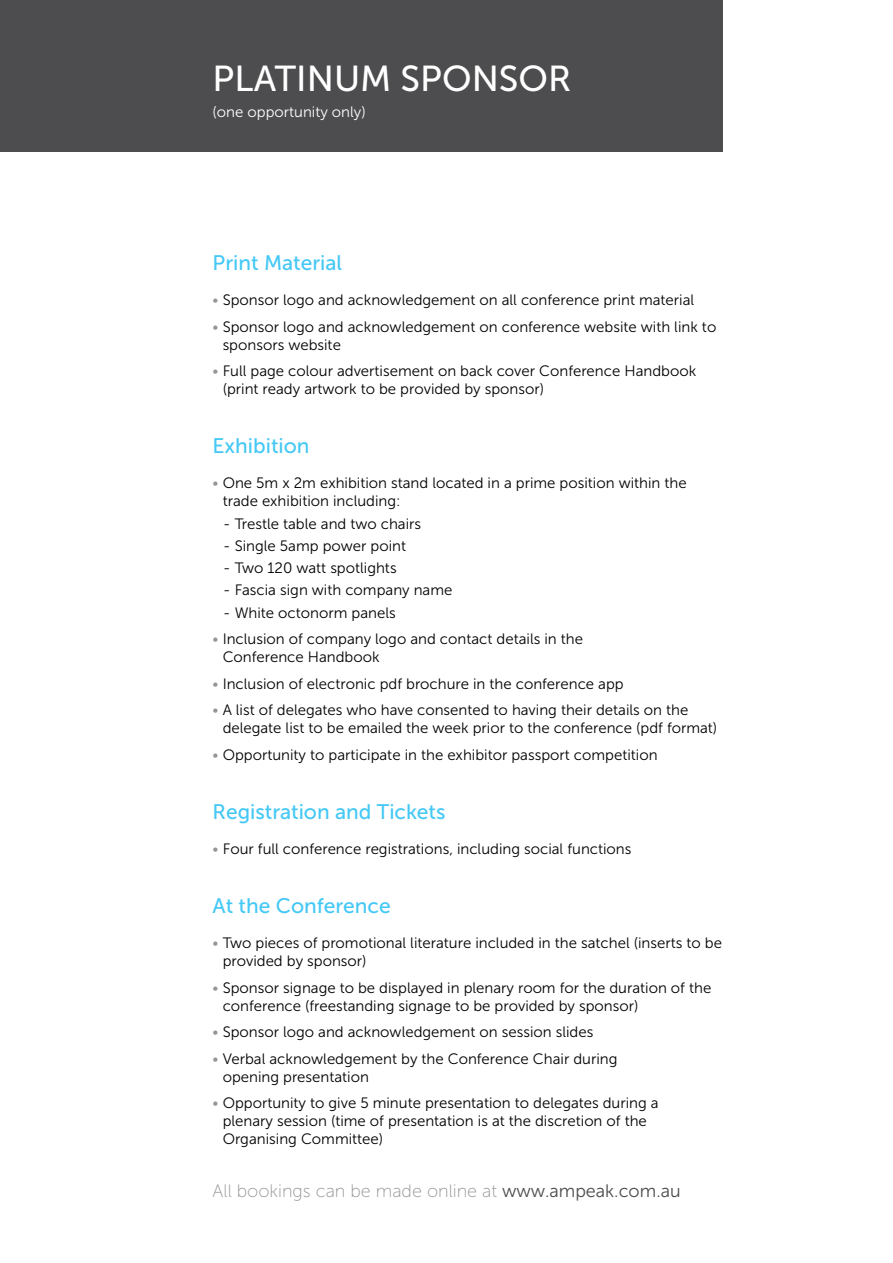
<style>
.page{position:relative;width:893px;height:1263px;background:#fff}
.page>*{position:absolute;margin:0;border:0;box-sizing:border-box;transform-origin:0 0}
.t1{font:36px "Museo Sans 500";color:#fff}
.t2{font:21px "Museo Sans 500";color:#44c8f5}
.t3{font:18px "Museo Sans 100";color:#939598}
.t4{font:15px/18px "Museo Sans 300";color:#000}
.t5{font:15px "Museo Sans 300";color:#fff}
.s1{color:#939598}
.s2{font-family:"Museo Sans 300";color:#4d4d4f}
</style>
<div class="page">
<div style="left:0;top:0;width:723px;height:152px;background:#4d4d4f"></div>
<h1 class="t1" style="left:213px;top:59px;width:360px">PLATINUM SPONSOR</h1>
<p class="t5" style="left:213px;top:104px;width:155px">(one opportunity only)</p>
<h2 class="t2" style="left:213px;top:251px;width:131px">Print Material</h2>
<p class="t4" style="left:213px;top:291px;width:483px"><span class="s1">•</span> Sponsor logo and acknowledgement on all conference print material</p>
<p class="t4" style="left:223px;top:318px;width:495px;text-indent:-10px"><span class="s1">•</span> Sponsor logo and acknowledgement on conference website with link to sponsors website</p>
<p class="t4" style="left:223px;top:362px;width:475px;text-indent:-10px"><span class="s1">•</span> Full page colour advertisement on back cover Conference Handbook (print ready artwork to be provided by sponsor)</p>
<h2 class="t2" style="left:213px;top:435px;width:98px">Exhibition</h2>
<p class="t4" style="left:223px;top:474px;width:466px;text-indent:-10px"><span class="s1">•</span> One 5m x 2m exhibition stand located in a prime position within the trade exhibition including:</p>
<p class="t4" style="left:223px;top:514px;width:199px">- Trestle table and two chairs</p>
<p class="t4" style="left:223px;top:537px;width:184px">- Single 5amp power point</p>
<p class="t4" style="left:223px;top:559px;width:175px">- Two 120 watt spotlights</p>
<p class="t4" style="left:223px;top:581px;width:231px">- Fascia sign with company name</p>
<p class="t4" style="left:223px;top:603px;width:174px">- White octonorm panels</p>
<p class="t4" style="left:223px;top:630px;width:362px;text-indent:-10px"><span class="s1">•</span> Inclusion of company logo and contact details in the<br>Conference Handbook</p>
<p class="t4" style="left:213px;top:674px;width:413px"><span class="s1">•</span> Inclusion of electronic pdf brochure in the conference app</p>
<p class="t4" style="left:223px;top:701px;width:496px;text-indent:-10px"><span class="s1">•</span> A list of delegates who have consented to having their details on the delegate list to be emailed the week prior to the conference (pdf format)</p>
<p class="t4" style="left:213px;top:745px;width:446px"><span class="s1">•</span> Opportunity to participate in the exhibitor passport competition</p>
<h2 class="t2" style="left:213px;top:800px;width:234px">Registration and Tickets</h2>
<p class="t4" style="left:213px;top:840px;width:420px"><span class="s1">•</span> Four full conference registrations, including social functions</p>
<h2 class="t2" style="left:213px;top:894px;width:180px">At the Conference</h2>
<p class="t4" style="left:223px;top:934px;width:501px;text-indent:-10px"><span class="s1">•</span> Two pieces of promotional literature included in the satchel (inserts to be provided by sponsor)</p>
<p class="t4" style="left:223px;top:978px;width:490px;text-indent:-10px"><span class="s1">•</span> Sponsor signage to be displayed in plenary room for the duration of the conference (freestanding signage to be provided by sponsor)</p>
<p class="t4" style="left:213px;top:1023px;width:382px"><span class="s1">•</span> Sponsor logo and acknowledgement on session slides</p>
<p class="t4" style="left:223px;top:1049px;width:396px;text-indent:-10px"><span class="s1">•</span> Verbal acknowledgement by the Conference Chair during opening presentation</p>
<p class="t4" style="left:223px;top:1094px;width:438px;text-indent:-10px"><span class="s1">•</span> Opportunity to give 5 minute presentation to delegates during a plenary session (time of presentation is at the discretion of the<br>Organising Committee)</p>
<p class="t3" style="left:213px;top:1181px;width:470px">All bookings can be made online at <span class="s2">www.ampeak.com.au</span></p>
</div>
